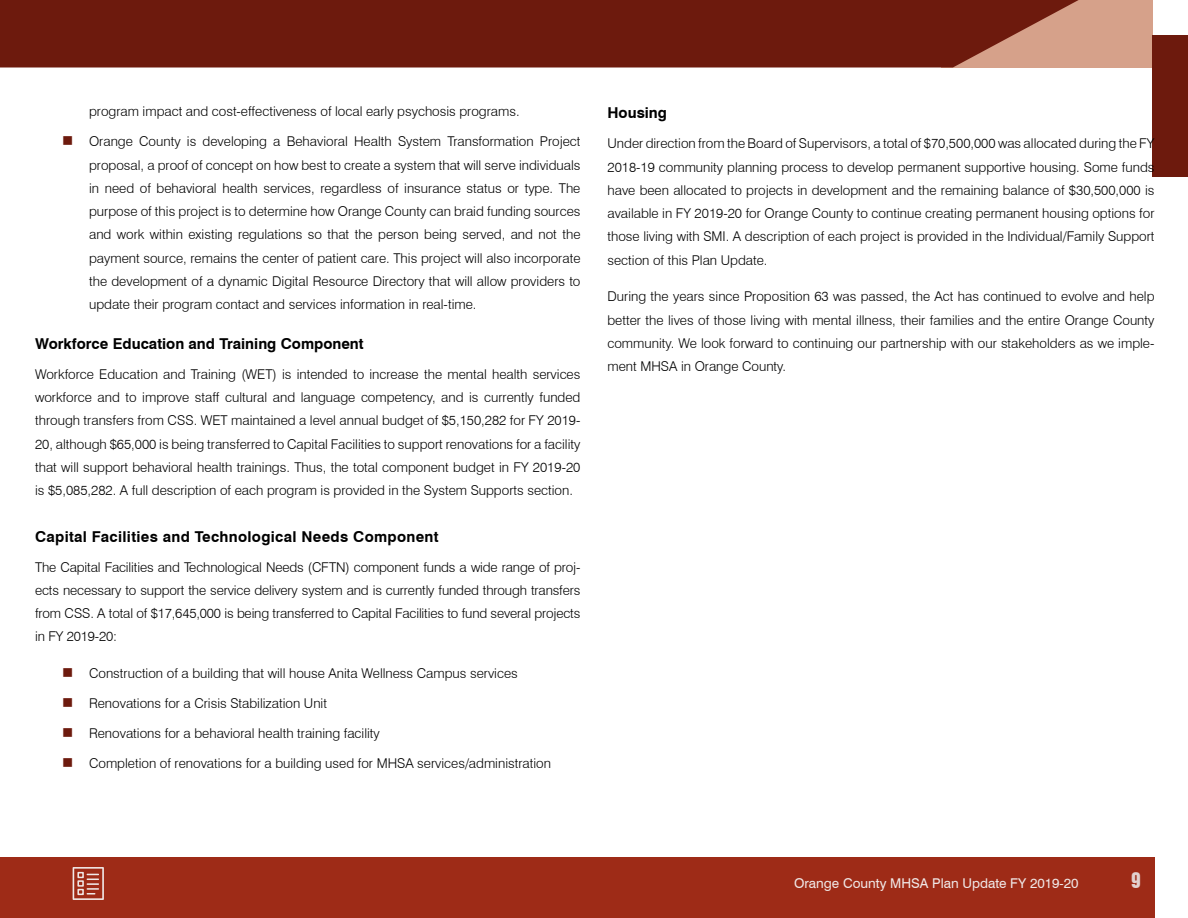
<style>
.page{position:relative;width:1188px;height:918px;background:#fff}
.page>*{position:absolute;margin:0;border:0;box-sizing:border-box;transform-origin:0 0}
.t1{font:19.5px "Swiss 921 BT Regular A";color:#e2d1cf}
.t2{font:700 15px "Swiss 721 BT";letter-spacing:.02em;color:#000}
.t3{font:700 15px "Swiss 721 BT";color:#000}
.t4{font:300 13.5px/23.2px "Swiss 721 BT";color:#000;text-align:justify}
.t5{font:13.5px "Swiss 721 BT";color:#f0e8e7}
</style>
<div class="page">
<div style="left:942px;top:0;width:211px;height:68px;background:#d6a18a"></div>
<svg style="left:0;top:0;width:1079px;height:68px;fill:#6d1a0d"></svg>
<div style="left:0;top:857px;width:1155px;height:61px;background:#9e2b17"></div>
<svg style="left:73px;top:867px;width:31px;height:33px"></svg>
<div style="left:1153px;top:35px;width:35px;height:141px;background:#6d1a0d"></div>
<p class="t4" style="left:89px;top:100px;width:432px">program impact and cost-effectiveness of local early psychosis programs.</p>
<p class="t4" style="left:89px;top:130px;width:493px">Orange County is developing a Behavioral Health System Transformation Project proposal, a proof of concept on how best to create a system that will serve individuals in need of behavioral health services, regardless of insurance status or type. The purpose of this project is to determine how Orange County can braid funding sources and work within existing regulations so that the person being served, and not the payment source, remains the center of patient care. This project will also incorporate the development of a dynamic Digital Resource Directory that will allow providers to update their program contact and services information in real-time.</p>
<p class="t3" style="left:35px;top:334px;width:330px">Workforce Education and Training Component</p>
<p class="t4" style="left:35px;top:362px;width:547px">Workforce Education and Training (WET) is intended to increase the mental health services workforce and to improve staff cultural and language competency, and is currently funded through transfers from CSS. WET maintained a level annual budget of $5,150,282 for FY 2019- 20, although $65,000 is being transferred to Capital Facilities to support renovations for a facility that will support behavioral health trainings. Thus, the total component budget in FY 2019-20 is $5,085,282. A full description of each program is provided in the System Supports section.</p>
<p class="t2" style="left:35px;top:527px;width:405px">Capital Facilities and Technological Needs Component</p>
<p class="t4" style="left:35px;top:555px;width:547px">The Capital Facilities and Technological Needs (CFTN) component funds a wide range of proj&shy;ects necessary to support the service delivery system and is currently funded through transfers from CSS. A total of $17,645,000 is being transferred to Capital Facilities to fund several projects in FY 2019-20:</p>
<p class="t4" style="left:89px;top:661px;width:430px">Construction of a building that will house Anita Wellness Campus services</p>
<p class="t4" style="left:89px;top:691px;width:239px">Renovations for a Crisis Stabilization Unit</p>
<p class="t4" style="left:89px;top:721px;width:292px">Renovations for a behavioral health training facility</p>
<p class="t4" style="left:89px;top:751px;width:463px">Completion of renovations for a building used for MHSA services/administration</p>
<p class="t3" style="left:608px;top:104px;width:61px">Housing</p>
<p class="t4" style="left:608px;top:132px;width:549px">Under direction from the Board of Supervisors, a total of $70,500,000 was allocated during the FY 2018-19 community planning process to develop permanent supportive housing. Some funds have been allocated to projects in development and the remaining balance of $30,500,000 is available in FY 2019-20 for Orange County to continue creating permanent housing options for those living with SMI. A description of each project is provided in the Individual/Family Support section of this Plan Update.</p>
<p class="t4" style="left:608px;top:285px;width:549px">During the years since Proposition 63 was passed, the Act has continued to evolve and help better the lives of those living with mental illness, their families and the entire Orange County community. We look forward to continuing our partnership with our stakeholders as we imple&shy;ment MHSA in Orange County.</p>
<p class="t5" style="left:794px;top:875px;width:286px">Orange County MHSA Plan Update FY 2019-20</p>
<h1 class="t1" style="left:1131px;top:867px;width:11px">9</h1>
</div>
